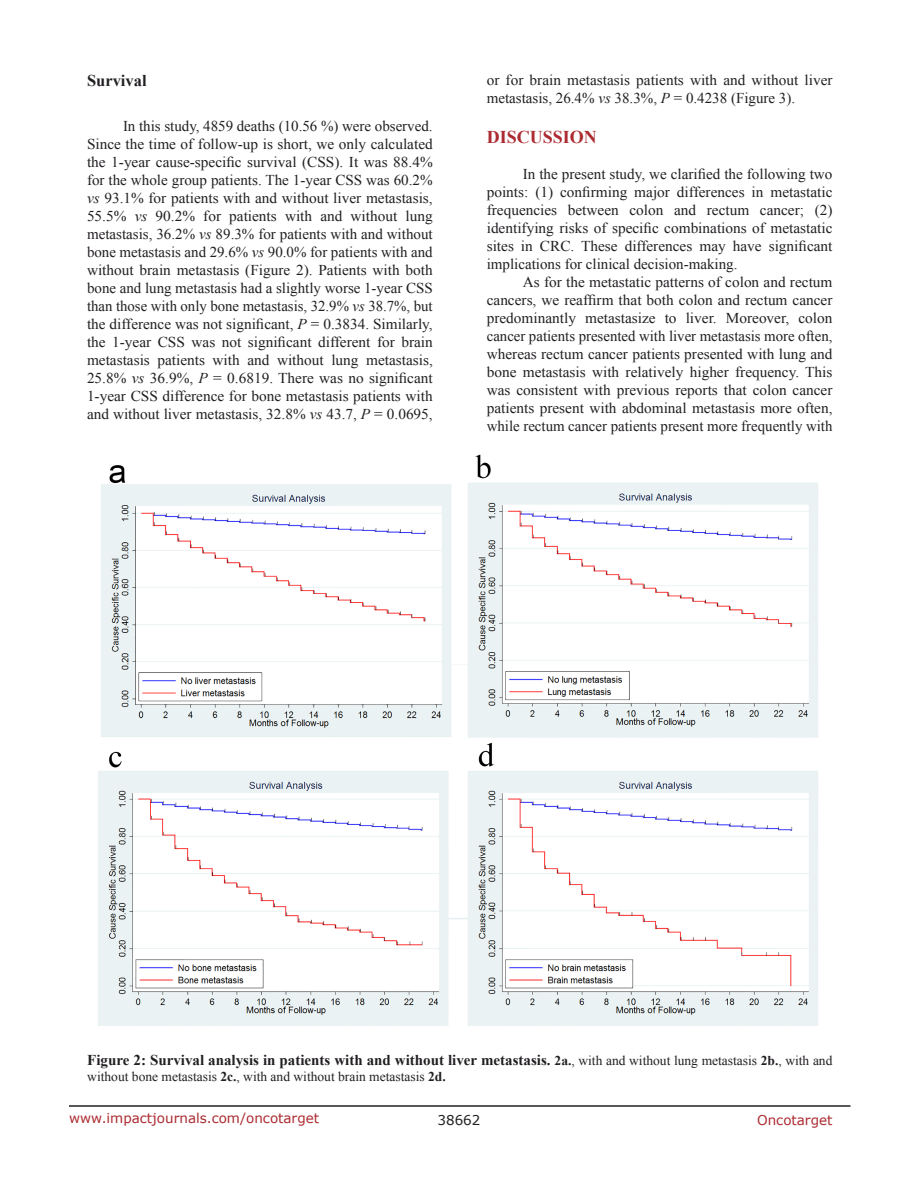
<style>
.page{position:relative;width:918px;height:1188px;background:#fff}
.page>*{position:absolute;margin:0;border:0;box-sizing:border-box;transform-origin:0 0}
.Heading{font:700 18px "Times New Roman";color:#ac2b31}
.SubHeading{font:700 16.5px "Times New Roman";color:#221f22}
.BodyText{font:15px/18px "Times New Roman";color:#221f22;text-align:justify}
.FigureText{font:700 15px "Times New Roman";color:#221f22}
.FigureText-2{font:13.5px "Times New Roman";color:#221f22}
.t1{font:13.5px "Verdana";color:#ac2b31}
.t2{font:13.5px "Verdana";color:#221f22}
.s1{font-style:italic}
.s2{font-size:13.5px}
.s3{font-weight:400;font-size:13.5px}
.s4{font-weight:700}
</style>
<div class="page">
<hr style="left:69px;top:1105px;width:781px;height:2px;background:#231f20">
<img style="left:98px;top:454px;width:720px;height:572px">
<p class="SubHeading" style="left:87px;top:69px;width:61px">Survival</p>
<p class="BodyText" style="left:87px;top:117px;width:347px;text-indent:36px">In this study, 4859 deaths (10.56 %) were observed.<br>Since the time of follow-up is short, we only calculated the 1-year cause-specific survival (CSS). It was 88.4% for the whole group patients. The 1-year CSS was 60.2% <span class="s1">vs</span> 93.1% for patients with and without liver metastasis, 55.5% <span class="s1">vs</span> 90.2% for patients with and without lung metastasis, 36.2% <span class="s1">vs</span> 89.3% for patients with and without bone metastasis and 29.6% <span class="s1">vs</span> 90.0% for patients with and without brain metastasis (Figure 2). Patients with both bone and lung metastasis had a slightly worse 1-year CSS than those with only bone metastasis, 32.9% <span class="s1">vs</span> 38.7%, but the difference was not significant, <span class="s1">P</span> = 0.3834. Similarly, the 1-year CSS was not significant different for brain metastasis patients with and without lung metastasis, 25.8% <span class="s1">vs</span> 36.9%, <span class="s1">P</span> = 0.6819. There was no significant 1-year CSS difference for bone metastasis patients with and without liver metastasis, 32.8% <span class="s1">vs</span> 43.7, <span class="s1">P</span> = 0.0695,</p>
<p class="BodyText" style="left:487px;top:71px;width:347px">or for brain metastasis patients with and without liver metastasis, 26.4% <span class="s1">vs</span> 38.3%, <span class="s1">P</span> = 0.4238 (Figure 3).</p>
<p class="Heading" style="left:487px;top:125px;width:112px">DISCUSSION</p>
<p class="BodyText" style="left:487px;top:165px;width:347px;text-indent:36px">In the present study, we clarified the following two points: (1) confirming major differences in metastatic frequencies between colon and rectum cancer; (2) identifying risks of specific combinations of metastatic sites in CRC. These differences may have significant implications for clinical decision-making.</p>
<p class="BodyText" style="left:487px;top:273px;width:347px;text-indent:36px">As for the metastatic patterns of colon and rectum cancers, we reaffirm that both colon and rectum cancer predominantly metastasize to liver. Moreover, colon cancer patients presented with liver metastasis more often, whereas rectum cancer patients presented with lung and bone metastasis with relatively higher frequency. This was consistent with previous reports that colon cancer patients present with abdominal metastasis more often, while rectum cancer patients present more frequently with</p>
<p class="FigureText" style="left:87px;top:1050px;width:747px">Figure 2: Survival analysis in patients with and without liver metastasis. <span class="s2">2a.</span><span class="s3">, with and without lung metastasis</span> <span class="s2">2b.</span><span class="s3">, with and</span></p>
<p class="FigureText-2" style="left:87px;top:1068px;width:360px">without bone metastasis <span class="s4">2c.</span>, with and without brain metastasis <span class="s4">2d.</span></p>
<p class="t1" style="left:69px;top:1109px;width:252px">www.impactjournals.com/oncotarget</p>
<p class="t2" style="left:438px;top:1111px;width:44px">38662</p>
<p class="t1" style="left:757px;top:1111px;width:77px">Oncotarget</p>
</div>
